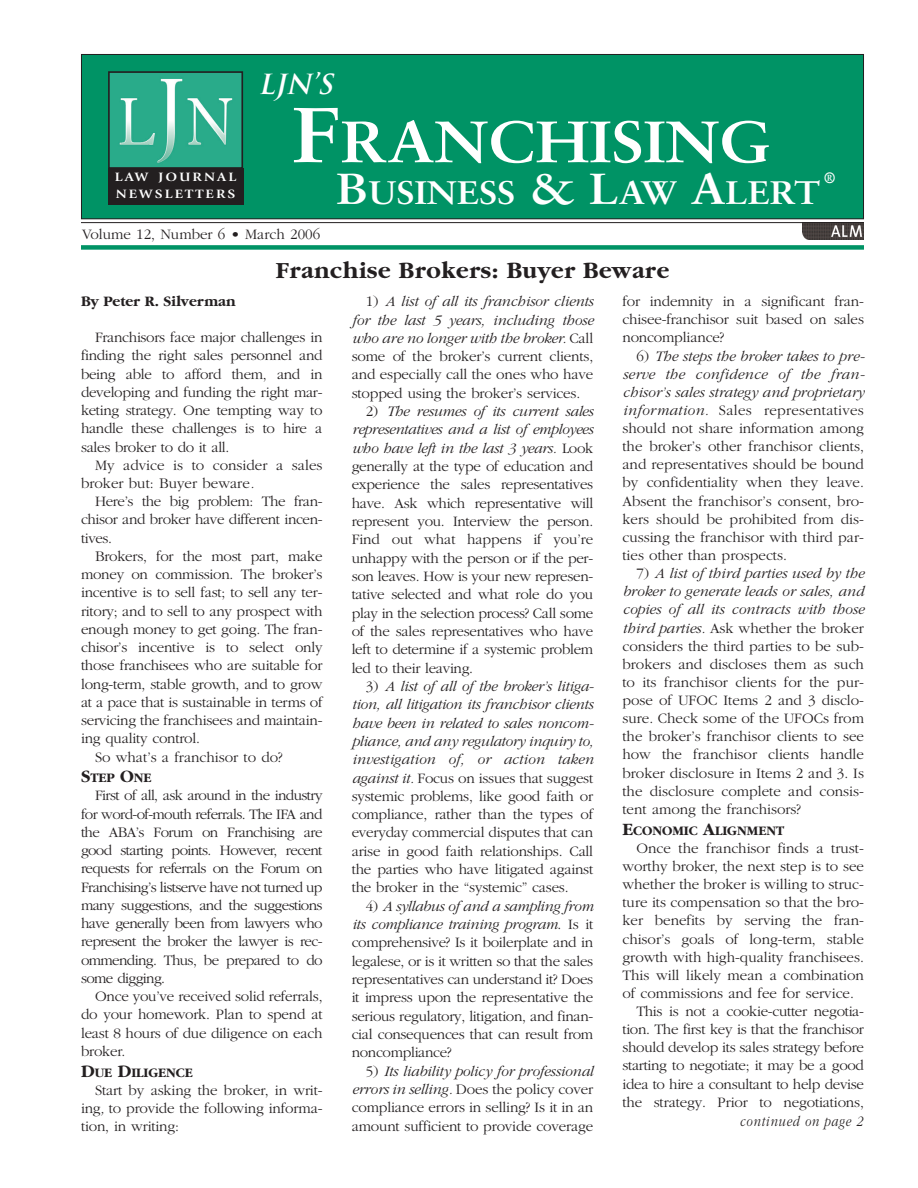
<style>
.page{position:relative;width:918px;height:1188px;background:#fff}
.page>*{position:absolute;margin:0;border:0;box-sizing:border-box;transform-origin:0 0}
.t1{font:58.5px "Sabon Bold Os F";color:#fff;scale:1.11 1}
.t2{font:32.7px "Sabon Bold Os F";color:#fff;scale:1.11 1}
.t3{font:italic 700 27px "Trajan";color:#fff}
.t4{font:700 24px "Garamond";letter-spacing:.015em;color:#231f20}
.t5{font:300 15px/18.3px "Garamond";letter-spacing:-.015em;color:#231f20;text-align:justify}
.t6{font:700 15px "Garamond";color:#231f20}
.t7{font:italic 300 15px "Garamond";letter-spacing:.055em;color:#231f20;scale:.82 1}
.t8{font:700 15px "Sabon";color:#fff;scale:.94 1}
.t9{font:700 13.5px "Garamond";color:#231f20}
.t10{font:700 12.6px/17.4px "Giovanni";letter-spacing:.15em;color:#fff;scale:1.15 1}
.s1{font-size:78px}
.s2{font-size:43.5px}
.s3{font-style:italic}
.s4{font-size:18px}
</style>
<div class="page">
<div style="left:81px;top:54px;width:783px;height:165px;background:#009365"></div>
<div style="left:81px;top:54px;width:783px;height:165px;border:1px solid #231f20"></div>
<img style="left:111px;top:74px;width:129px;height:92px">
<div style="left:108px;top:71px;width:135px;height:98px;border:2px solid #231f20"></div>
<div style="left:108px;top:168px;width:135px;height:36px;background:#231f20"></div>
<div style="left:81px;top:245px;width:783px;height:5px;background:#009365"></div>
<img style="left:802px;top:223px;width:62px;height:16px">
<hr style="left:81px;top:222px;width:783px;height:1px;background:#231f20">
<p class="t10" style="left:115px;top:169px;width:107px">LAW JOURNAL<br>NEWSLETTERS</p>
<h3 class="t3" style="left:258px;top:69px;width:81px">LJN’s</h3>
<h1 class="t1" style="left:292px;top:118px;width:432px"><span class="s1">F</span>RANCHISING</h1>
<h2 class="t2" style="left:337px;top:179px;width:437px"><span class="s2">B</span>USINESS <span class="s2">&amp; L</span>AW <span class="s2">A</span>LERT</h2>
<p class="t8" style="left:824px;top:172px;width:13px">®</p>
<p class="t5" style="left:82px;top:226px;width:239px">Volume 12, Number 6 • March 2006</p>
<h3 class="t4" style="left:276px;top:261px;width:395px">Franchise Brokers: Buyer Beware</h3>
<p class="t6" style="left:81px;top:296px;width:156px">By Peter R. Silverman</p>
<p class="t5" style="left:81px;top:329px;width:243px;text-indent:14px">Franchisors face major challenges in finding the right sales personnel and being able to afford them, and in developing and funding the right mar&shy;keting strategy. One tempting way to handle these challenges is to hire a sales broker to do it all.</p>
<p class="t5" style="left:81px;top:457px;width:243px;text-indent:14px">My advice is to consider a sales broker but: Buyer beware<span class="s3">.</span></p>
<p class="t5" style="left:81px;top:494px;width:243px;text-indent:14px">Here’s the big problem: The fran&shy;chisor and broker have different incen&shy;tives.</p>
<p class="t5" style="left:95px;top:548px;width:229px">Brokers, for the most part, make</p>
<p class="t5" style="left:81px;top:566px;width:243px">money on commission. The broker’s</p>
<p class="t5" style="left:81px;top:585px;width:243px">incentive is to sell fast; to sell any ter-</p>
<p class="t5" style="left:81px;top:603px;width:243px">ritory; and to sell to any prospect with</p>
<p class="t5" style="left:81px;top:621px;width:243px">enough money to get going. The fran-</p>
<p class="t5" style="left:81px;top:639px;width:243px">chisor’s incentive is to select only</p>
<p class="t5" style="left:81px;top:658px;width:243px">those franchisees who are suitable for</p>
<p class="t5" style="left:81px;top:676px;width:243px">long-term, stable growth, and to grow</p>
<p class="t5" style="left:81px;top:694px;width:243px">at a pace that is sustainable in terms of</p>
<p class="t5" style="left:81px;top:712px;width:243px">servicing the franchisees and maintain-</p>
<p class="t5" style="left:81px;top:731px;width:121px">ing quality control.</p>
<p class="t5" style="left:95px;top:749px;width:189px">So what’s a franchisor to do?</p>
<p class="t9" style="left:81px;top:773px;width:72px"><span class="s4">S</span>TEP <span class="s4">O</span>NE</p>
<p class="t5" style="left:81px;top:788px;width:243px;text-indent:14px">First of all, ask around in the industry for word-of-mouth referrals. The IFA and the ABA’s Forum on Franchising are good starting points. However, recent requests for referrals on the Forum on Franchising’s listserve have not turned up many suggestions, and the suggestions have generally been from lawyers who represent the broker the lawyer is rec&shy;ommending. Thus, be prepared to do some digging.</p>
<p class="t5" style="left:81px;top:988px;width:243px;text-indent:14px">Once you’ve received solid referrals, do your homework. Plan to spend at least 8 hours of due diligence on each broker.</p>
<p class="t9" style="left:81px;top:1067px;width:113px"><span class="s4">D</span>UE <span class="s4">D</span>ILIGENCE</p>
<p class="t5" style="left:81px;top:1082px;width:243px;text-indent:14px">Start by asking the broker, in writ&shy;ing<span class="s3">,</span> to provide the following informa&shy;tion, in writing:</p>
<p class="t5" style="left:352px;top:293px;width:243px;text-indent:14px">1) <span class="s3">A list of all its franchisor clients for the last 5 years, including those who are no longer with the broker.</span> Call some of the broker’s current clients, and especially call the ones who have stopped using the broker’s services.</p>
<p class="t5" style="left:352px;top:403px;width:243px;text-indent:14px">2) <span class="s3">The resumes of its current sales representatives and a list of employees who have left in the last 3 years.</span> Look generally at the type of education and experience the sales representatives have. Ask which representative will represent you. Interview the person.<br>Find out what happens if you’re unhappy with the person or if the per&shy;son leaves. How is your new represen&shy;tative selected and what role do you play in the selection process? Call some of the sales representatives who have left to determine if a systemic problem led to their leaving.</p>
<p class="t5" style="left:352px;top:678px;width:244px;text-indent:14px">3) <span class="s3">A list of all of the broker’s litiga&shy;tion, all litigation its franchisor clients have been in related to sales noncom&shy;pliance, and any regulatory inquiry to, investigation of, or action taken against it.</span> Focus on issues that suggest systemic problems, like good faith or compliance, rather than the types of everyday commercial disputes that can arise in good faith relationships. Call the parties who have litigated against the broker in the “systemic” cases.</p>
<p class="t5" style="left:352px;top:898px;width:243px;text-indent:14px">4) <span class="s3">A syllabus of and a sampling from its compliance training program</span>. Is it comprehensive? Is it boilerplate and in legalese, or is it written so that the sales representatives can understand it? Does it impress upon the representative the serious regulatory, litigation, and finan&shy;cial consequences that can result from noncompliance?</p>
<p class="t5" style="left:352px;top:1063px;width:243px;text-indent:14px">5) <span class="s3">Its liability policy for professional errors in selling.</span> Does the policy cover compliance errors in selling? Is it in an amount sufficient to provide coverage</p>
<p class="t5" style="left:622px;top:294px;width:243px">for indemnity in a significant fran&shy;chisee-franchisor suit based on sales noncompliance?</p>
<p class="t5" style="left:622px;top:348px;width:244px;text-indent:14px">6) <span class="s3">The steps the broker takes to pre&shy;serve the confidence of the fran&shy;chisor’s sales strategy and proprietary information.</span> Sales representatives should not share information among the broker’s other franchisor clients, and representatives should be bound by confidentiality when they leave.<br>Absent the franchisor’s consent, bro&shy;kers should be prohibited from dis&shy;cussing the franchisor with third par&shy;ties other than prospects.</p>
<p class="t5" style="left:622px;top:565px;width:243px;text-indent:14px">7) <span class="s3">A list of third parties used by the broker to generate leads or sales, and copies of all its contracts with those third parties.</span> Ask whether the broker considers the third parties to be sub&shy;brokers and discloses them as such to its franchisor clients for the pur&shy;pose of UFOC Items 2 and 3 disclo&shy;sure. Check some of the UFOCs from the broker’s franchisor clients to see how the franchisor clients handle broker disclosure in Items 2 and 3. Is the disclosure complete and consis&shy;tent among the franchisors?</p>
<p class="t9" style="left:622px;top:825px;width:163px"><span class="s4">E</span>CONOMIC <span class="s4">A</span>LIGNMENT</p>
<p class="t5" style="left:636px;top:840px;width:229px">Once the franchisor finds a trust-</p>
<p class="t5" style="left:622px;top:858px;width:243px">worthy broker, the next step is to see</p>
<p class="t5" style="left:622px;top:876px;width:243px">whether the broker is willing to struc-</p>
<p class="t5" style="left:622px;top:895px;width:243px">ture its compensation so that the bro-</p>
<p class="t5" style="left:622px;top:913px;width:243px">ker benefits by serving the fran-</p>
<p class="t5" style="left:622px;top:931px;width:243px">chisor’s goals of long-term, stable</p>
<p class="t5" style="left:622px;top:949px;width:243px">growth with high-quality franchisees.</p>
<p class="t5" style="left:622px;top:967px;width:243px">This will likely mean a combination</p>
<p class="t5" style="left:622px;top:985px;width:233px">of commissions and fee for service.</p>
<p class="t5" style="left:636px;top:1003px;width:229px">This is not a cookie-cutter negotia-</p>
<p class="t5" style="left:622px;top:1021px;width:243px">tion. The first key is that the franchisor</p>
<p class="t5" style="left:622px;top:1040px;width:243px">should develop its sales strategy before</p>
<p class="t5" style="left:622px;top:1058px;width:243px">starting to negotiate; it may be a good</p>
<p class="t5" style="left:622px;top:1076px;width:243px">idea to hire a consultant to help devise</p>
<p class="t5" style="left:622px;top:1094px;width:243px">the strategy. Prior to negotiations,</p>
<p class="t7" style="left:740px;top:1116px;width:151px">continued on page 2</p>
</div>
